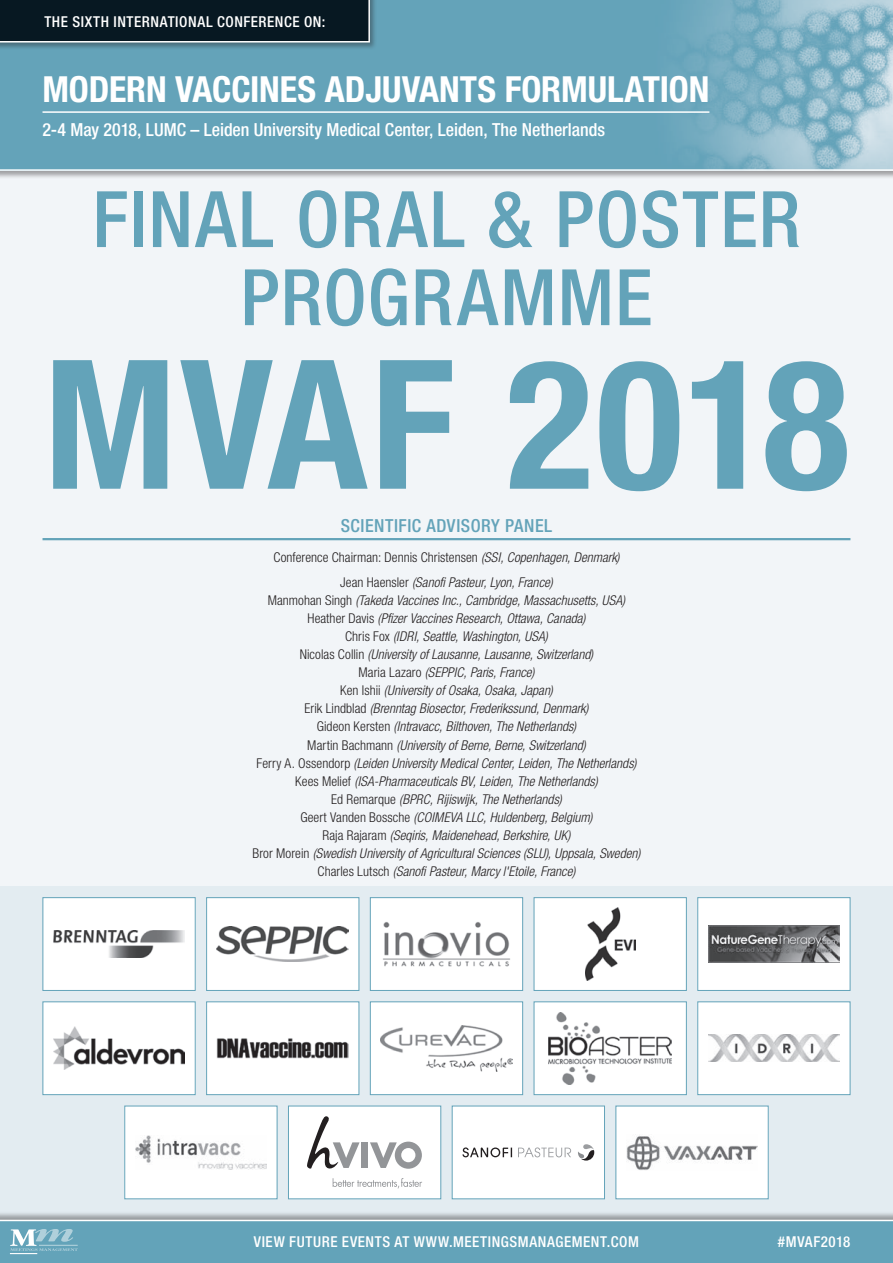
<style>
.page{position:relative;width:893px;height:1263px;background:#f2f5f8}
.page>*{position:absolute;margin:0;border:0;box-sizing:border-box;transform-origin:0 0}
._0_Main_Heading{font:700 condensed 180px "Helvetica Neue LT Std";letter-spacing:.015em;color:#63a3b9}
._0_Main_Heading-2{font:500 condensed 78px/78.2px "Helvetica Neue LT Std";letter-spacing:.02em;color:#63a3b9;text-align:center}
.t1{font:700 condensed 36px "Helvetica Neue LT Std";letter-spacing:-.005em;color:#fff}
.t2{font:500 condensed 18px "Helvetica Neue LT Std";color:#fff}
._1_Main_Heading{font:500 condensed 18px "Helvetica Neue LT Std";letter-spacing:.025em;color:#63a3b9}
.t3{font:500 condensed 15px "Helvetica Neue LT Std";letter-spacing:.04em;color:#fff}
._6_Body_Text__Centre{font:italic 300 condensed 13.5px/18px "Helvetica Neue LT Std";color:#231f20;text-align:center}
._6_Body_Text__Centre-2{font:300 condensed 13.5px "Helvetica Neue LT Std";letter-spacing:.005em;color:#231f20}
.s1{font-style:italic}
.s2{font-style:normal}
</style>
<div class="page">
<div style="left:0;top:887px;width:893px;height:376px;background:#e3ecf1"></div>
<div style="left:0;top:0;width:893px;height:179px;background:#231f20;opacity:.4"></div>
<img style="left:0;top:0;width:893px;height:169px">
<hr style="left:43px;top:111px;width:666px;height:2px;background:#fff">
<div style="left:0;top:1211px;width:893px;height:52px;background:#231f20;opacity:.4"></div>
<div style="left:0;top:1220px;width:893px;height:43px;background:#63a3b9"></div>
<hr style="left:0;top:1220px;width:893px;height:1px;background:#fff">
<hr style="left:0;top:169px;width:893px;height:2px;background:#fff">
<svg style="left:10px;top:1229px;width:68px;height:25px"></svg>
<div style="left:0;top:0;width:378px;height:50px;background:#231f20;opacity:.4"></div>
<div style="left:0;top:0;width:370px;height:43px;background:#071822"></div>
<div style="left:698px;top:898px;width:152px;height:92px;background:#fff"></div>
<img style="left:708px;top:925px;width:132px;height:37px">
<div style="left:697px;top:897px;width:153px;height:94px;border:1px solid #63a3b9"></div>
<div style="left:43px;top:898px;width:152px;height:92px;background:#fff"></div>
<img style="left:53px;top:931px;width:132px;height:26px">
<div style="left:43px;top:897px;width:153px;height:94px;border:1px solid #63a3b9"></div>
<div style="left:698px;top:1002px;width:152px;height:93px;background:#fff"></div>
<img style="left:708px;top:1034px;width:132px;height:28px">
<div style="left:697px;top:1001px;width:153px;height:94px;border:1px solid #63a3b9"></div>
<div style="left:43px;top:1002px;width:152px;height:93px;background:#fff"></div>
<img style="left:53px;top:1026px;width:132px;height:44px">
<div style="left:43px;top:1001px;width:153px;height:94px;border:1px solid #63a3b9"></div>
<div style="left:125px;top:1106px;width:152px;height:93px;background:#fff"></div>
<img style="left:135px;top:1135px;width:132px;height:34px">
<div style="left:124px;top:1106px;width:153px;height:93px;border:1px solid #63a3b9"></div>
<div style="left:207px;top:1002px;width:152px;height:93px;background:#fff"></div>
<img style="left:217px;top:1038px;width:132px;height:21px">
<div style="left:206px;top:1001px;width:153px;height:94px;border:1px solid #63a3b9"></div>
<div style="left:207px;top:898px;width:152px;height:92px;background:#fff"></div>
<img style="left:217px;top:927px;width:132px;height:34px">
<div style="left:206px;top:897px;width:153px;height:94px;border:1px solid #63a3b9"></div>
<div style="left:288px;top:1106px;width:153px;height:93px;background:#fff"></div>
<svg style="left:333px;top:1178px;width:89px;height:10px"></svg>
<div style="left:362px;top:1142px;width:6px;height:26px;background:#939598"></div>
<svg style="left:370px;top:1141px;width:52px;height:28px"></svg>
<svg style="left:307px;top:1116px;width:53px;height:53px"></svg>
<div style="left:288px;top:1106px;width:153px;height:93px;border:1px solid #63a3b9"></div>
<div style="left:452px;top:1106px;width:152px;height:93px;background:#fff"></div>
<svg style="left:462px;top:1147px;width:50px;height:10px"></svg>
<svg style="left:578px;top:1144px;width:16px;height:16px"></svg>
<svg style="left:518px;top:1147px;width:53px;height:10px"></svg>
<div style="left:452px;top:1106px;width:153px;height:93px;border:1px solid #63a3b9"></div>
<div style="left:616px;top:1106px;width:152px;height:93px;background:#fff"></div>
<img style="left:626px;top:1135px;width:132px;height:35px">
<div style="left:615px;top:1106px;width:154px;height:93px;border:1px solid #63a3b9"></div>
<div style="left:370px;top:1002px;width:153px;height:93px;background:#fff"></div>
<img style="left:381px;top:1025px;width:131px;height:46px">
<div style="left:370px;top:1001px;width:153px;height:94px;border:1px solid #63a3b9"></div>
<div style="left:370px;top:898px;width:153px;height:92px;background:#fff"></div>
<img style="left:383px;top:922px;width:127px;height:45px">
<div style="left:370px;top:897px;width:153px;height:94px;border:1px solid #63a3b9"></div>
<div style="left:534px;top:1002px;width:152px;height:93px;background:#fff"></div>
<img style="left:548px;top:1012px;width:124px;height:72px">
<div style="left:534px;top:1001px;width:153px;height:94px;border:1px solid #63a3b9"></div>
<div style="left:534px;top:898px;width:152px;height:92px;background:#fff"></div>
<img style="left:585px;top:908px;width:50px;height:72px">
<div style="left:534px;top:897px;width:153px;height:94px;border:1px solid #63a3b9"></div>
<hr style="left:43px;top:538px;width:807px;height:2px;background:#63a3b9">
<p class="t3" style="left:44px;top:12px;width:283px">THE SIXTH INTERNATIONAL CONFERENCE ON:</p>
<p class="t1" style="left:43px;top:67px;width:668px">MODERN VACCINES ADJUVANTS FORMULATION</p>
<p class="t2" style="left:43px;top:119px;width:564px">2-4 May 2018, LUMC – Leiden University Medical Center, Leiden, The Netherlands</p>
<p class="_0_Main_Heading-2" style="left:92px;top:179px;width:710px">FINAL ORAL &amp; POSTER<br>PROGRAMME</p>
<p class="_0_Main_Heading" style="left:44px;top:316px;width:807px">MVAF 2018</p>
<p class="_1_Main_Heading" style="left:341px;top:514px;width:213px">SCIENTIFIC ADVISORY PANEL</p>
<p class="_6_Body_Text__Centre-2" style="left:273px;top:550px;width:348px">Conference Chairman: Dennis Christensen <span class="s1">(SSI, Copenhagen, Denmark)</span></p>
<p class="_6_Body_Text__Centre" style="left:253px;top:573px;width:389px"><span class="s2">Jean Haensler</span> (Sanofi Pasteur, Lyon, France)<br><span class="s2">Manmohan Singh</span> (Takeda Vaccines Inc., Cambridge, Massachusetts, USA)<br><span class="s2">Heather Davis</span> (Pfizer Vaccines Research, Ottawa, Canada)<br><span class="s2">Chris Fox</span> (IDRI, Seattle, Washington, USA)<br><span class="s2">Nicolas Collin</span> (University of Lausanne, Lausanne, Switzerland)<br><span class="s2">Maria Lazaro</span> (SEPPIC, Paris, France)<br><span class="s2">Ken Ishii</span> (University of Osaka, Osaka, Japan)<br><span class="s2">Erik Lindblad</span> (Brenntag Biosector, Frederikssund, Denmark)<br><span class="s2">Gideon Kersten</span> (Intravacc, Bilthoven, The Netherlands)<br><span class="s2">Martin Bachmann</span> (University of Berne, Berne, Switzerland)<br><span class="s2">Ferry A. Ossendorp</span> (Leiden University Medical Center, Leiden, The Netherlands)<br><span class="s2">Kees Melief</span> (ISA-Pharmaceuticals BV, Leiden, The Netherlands)<br><span class="s2">Ed Remarque</span> (BPRC, Rijiswijk, The Netherlands)<br><span class="s2">Geert Vanden Bossche</span> (COIMEVA LLC, Huldenberg, Belgium)<br><span class="s2">Raja Rajaram</span> (Seqiris, Maidenehead, Berkshire, UK)<br><span class="s2">Bror Morein</span> (Swedish University of Agricultural Sciences (SLU), Uppsala, Sweden)<br><span class="s2">Charles Lutsch</span> (Sanofi Pasteur, Marcy l'Etoile, France)</p>
<p class="t3" style="left:254px;top:1233px;width:386px">VIEW FUTURE EVENTS AT WWW.MEETINGSMANAGEMENT.COM</p>
<p class="t3" style="left:778px;top:1233px;width:74px">#MVAF2018</p>
</div>
